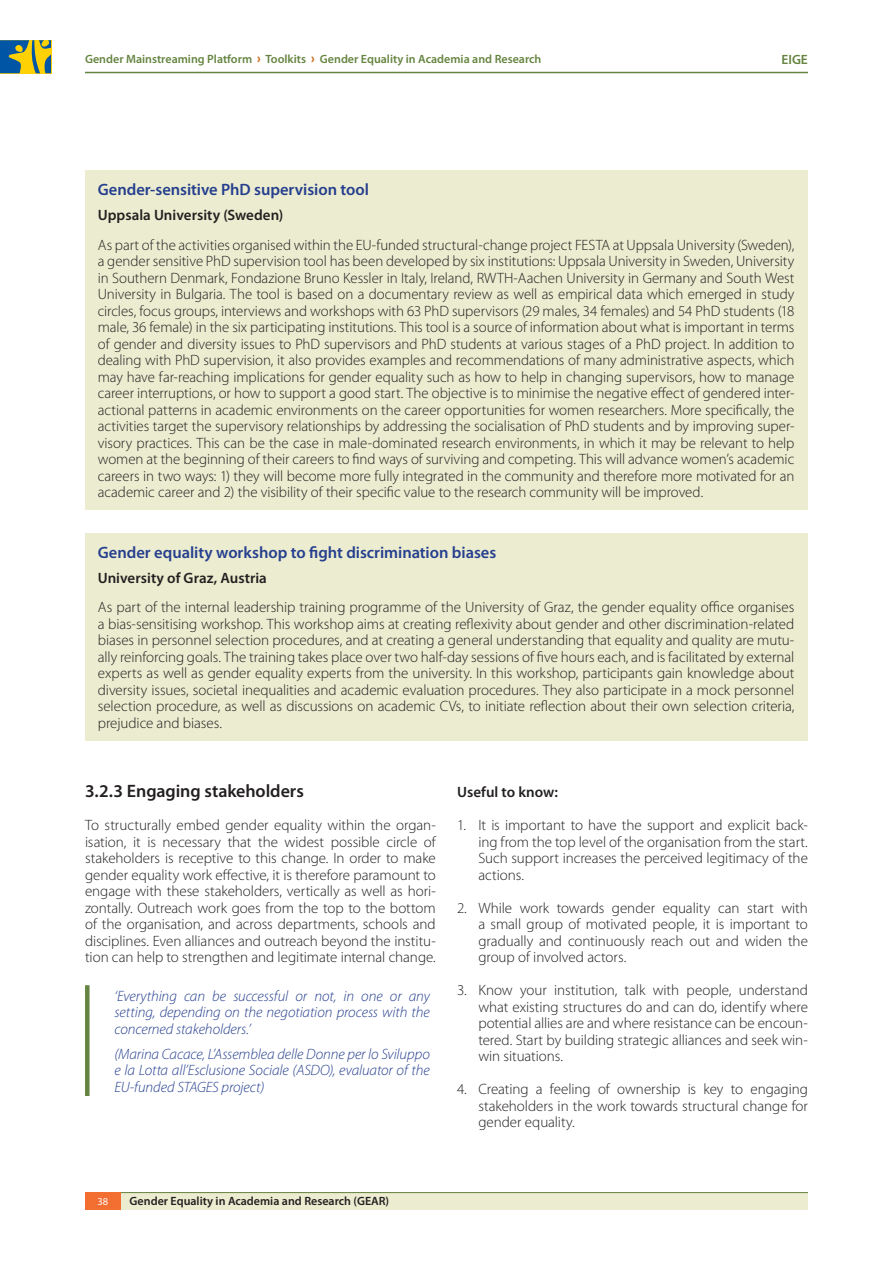
<style>
.page{position:relative;width:893px;height:1263px;background:#fff}
.page>*{position:absolute;margin:0;border:0;box-sizing:border-box;transform-origin:0 0}
.Title_2_1{font:600 18px "Myriad Pro";letter-spacing:-.005em;color:#231f20}
.Box_title{font:600 16.5px "Myriad Pro";letter-spacing:-.005em;color:#253f8e}
.box_text{font:300 15px/16.5px "Myriad Pro";letter-spacing:-.005em;color:#231f20;text-align:justify}
.Body_text{font:300 15px/16.5px "Myriad Pro";letter-spacing:-.005em;color:#231f20;text-align:justify}
.text_bullet_1{font:300 15px/16.5px "Myriad Pro";letter-spacing:-.005em;color:#231f20;text-align:justify}
.Box_text_inset{font:italic 300 15px/16.5px "Myriad Pro";letter-spacing:-.005em;color:#253f8e;text-align:justify}
.Box_subtitle{font:600 15px "Myriad Pro";color:#231f20}
.Body_text-2{font:600 15px "Myriad Pro";color:#231f20}
.t1{font:600 13.5px "Myriad Pro";color:#658441}
.t2{font:600 12px "Myriad Pro";color:#658441}
.t3{font:600 12px "Myriad Pro";color:#231f20}
.t4{font:10.5px "Myriad Pro";color:#fff}
.s1{font-weight:900;font-size:14.1px;color:#ca6c17}
</style>
<div class="page">
<hr style="left:85px;top:72px;width:723px;height:1px;background:#658441">
<svg style="left:0;top:40px;width:51px;height:33px;background:#778e5a"></svg>
<div style="left:113px;top:1192px;width:695px;height:18px;background:#ececd0"></div>
<hr style="left:120px;top:1192px;width:688px;height:1px;background:#658441">
<div style="left:85px;top:1192px;width:36px;height:18px;background:#f36e31"></div>
<div style="left:85px;top:170px;width:722px;height:340px;background:#ececd0"></div>
<div style="left:85px;top:533px;width:722px;height:207px;background:#ececd0"></div>
<div style="left:85px;top:985px;width:5px;height:111px;background:#658441"></div>
<p class="t2" style="left:85px;top:52px;width:458px">Gender Mainstreaming Platform <span class="s1">›</span> Toolkits <span class="s1">›</span> Gender Equality in Academia and Research</p>
<p class="t1" style="left:781px;top:52px;width:28px">EIGE</p>
<p class="Box_title" style="left:98px;top:181px;width:273px">Gender-sensitive PhD supervision tool</p>
<p class="Box_subtitle" style="left:98px;top:207px;width:187px">Uppsala University (Sweden)</p>
<p class="box_text" style="left:98px;top:236px;width:698px">As part of the activities organised within the EU-funded structural-change project FESTA at Uppsala University (Sweden), a gender sensitive PhD supervision tool has been developed by six institutions: Uppsala University in Sweden, University in Southern Denmark, Fondazione Bruno Kessler in Italy, Ireland, RWTH-Aachen University in Germany and South West University in Bulgaria. The tool is based on a documentary review as well as empirical data which emerged in study circles, focus groups, interviews and workshops with 63 PhD supervisors (29 males, 34 females) and 54 PhD students (18 male, 36 female) in the six participating institutions. This tool is a source of information about what is important in terms of gender and diversity issues to PhD supervisors and PhD students at various stages of a PhD project. In addition to dealing with PhD supervision, it also provides examples and recommendations of many administrative aspects, which may have far-reaching implications for gender equality such as how to help in changing supervisors, how to manage career interruptions, or how to support a good start. The objective is to minimise the negative effect of gendered inter&shy;actional patterns in academic environments on the career opportunities for women researchers. More specifically, the activities target the supervisory relationships by addressing the socialisation of PhD students and by improving super&shy;visory practices. This can be the case in male-dominated research environments, in which it may be relevant to help women at the beginning of their careers to find ways of surviving and competing. This will advance women’s academic careers in two ways: 1) they will become more fully integrated in the community and therefore more motivated for an academic career and 2) the visibility of their specific value to the research community will be improved.</p>
<p class="Box_title" style="left:98px;top:543px;width:400px">Gender equality workshop to fight discrimination biases</p>
<p class="Box_subtitle" style="left:98px;top:570px;width:171px">University of Graz, Austria</p>
<p class="Body_text" style="left:98px;top:599px;width:698px">As part of the internal leadership training programme of the University of Graz, the gender equality office organises a bias-sensitising workshop. This workshop aims at creating reflexivity about gender and other discrimination-related biases in personnel selection procedures, and at creating a general understanding that equality and quality are mutu&shy;ally reinforcing goals. The training takes place over two half-day sessions of five hours each, and is facilitated by external experts as well as gender equality experts from the university. In this workshop, participants gain knowledge about diversity issues, societal inequalities and academic evaluation procedures. They also participate in a mock personnel selection procedure, as well as discussions on academic CVs, to initiate reflection about their own selection criteria, prejudice and biases.</p>
<p class="Title_2_1" style="left:85px;top:781px;width:220px">3.2.3 Engaging stakeholders</p>
<p class="Body_text" style="left:85px;top:817px;width:352px">To structurally embed gender equality within the organ&shy;isation, it is necessary that the widest possible circle of stakeholders is receptive to this change. In order to make gender equality work effective, it is therefore paramount to engage with these stakeholders, vertically as well as hori&shy;zontally. Outreach work goes from the top to the bottom of the organisation, and across departments, schools and disciplines. Even alliances and outreach beyond the institu&shy;tion can help to strengthen and legitimate internal change.</p>
<p class="Box_text_inset" style="left:115px;top:988px;width:317px">‘Everything can be successful or not, in one or any setting, depending on the negotiation process with the concerned stakeholders.’</p>
<p class="Box_text_inset" style="left:115px;top:1046px;width:317px">(Marina Cacace, L’Assemblea delle Donne per lo Sviluppo e la Lotta all’Esclusione Sociale (ASDO), evaluator of the EU-funded STAGES project)</p>
<p class="Body_text-2" style="left:457px;top:784px;width:102px">Useful to know:</p>
<p class="text_bullet_1" style="left:478px;top:817px;width:331px;text-indent:-21px">1. It is important to have the support and explicit back&shy;ing from the top level of the organisation from the start.<br>Such support increases the perceived legitimacy of the actions.</p>
<p class="text_bullet_1" style="left:478px;top:900px;width:331px;text-indent:-21px">2. While work towards gender equality can start with a small group of motivated people, it is important to gradually and continuously reach out and widen the group of involved actors.</p>
<p class="text_bullet_1" style="left:478px;top:982px;width:331px;text-indent:-21px">3. Know your institution, talk with people, understand what existing structures do and can do, identify where potential allies are and where resistance can be encoun&shy;tered. Start by building strategic alliances and seek win&shy;win situations.</p>
<p class="text_bullet_1" style="left:478px;top:1081px;width:331px;text-indent:-21px">4. Creating a feeling of ownership is key to engaging stakeholders in the work towards structural change for gender equality.</p>
<p class="t4" style="left:97px;top:1195px;width:12px">38</p>
<p class="t3" style="left:130px;top:1194px;width:261px">Gender Equality in Academia and Research (GEAR)</p>
</div>
